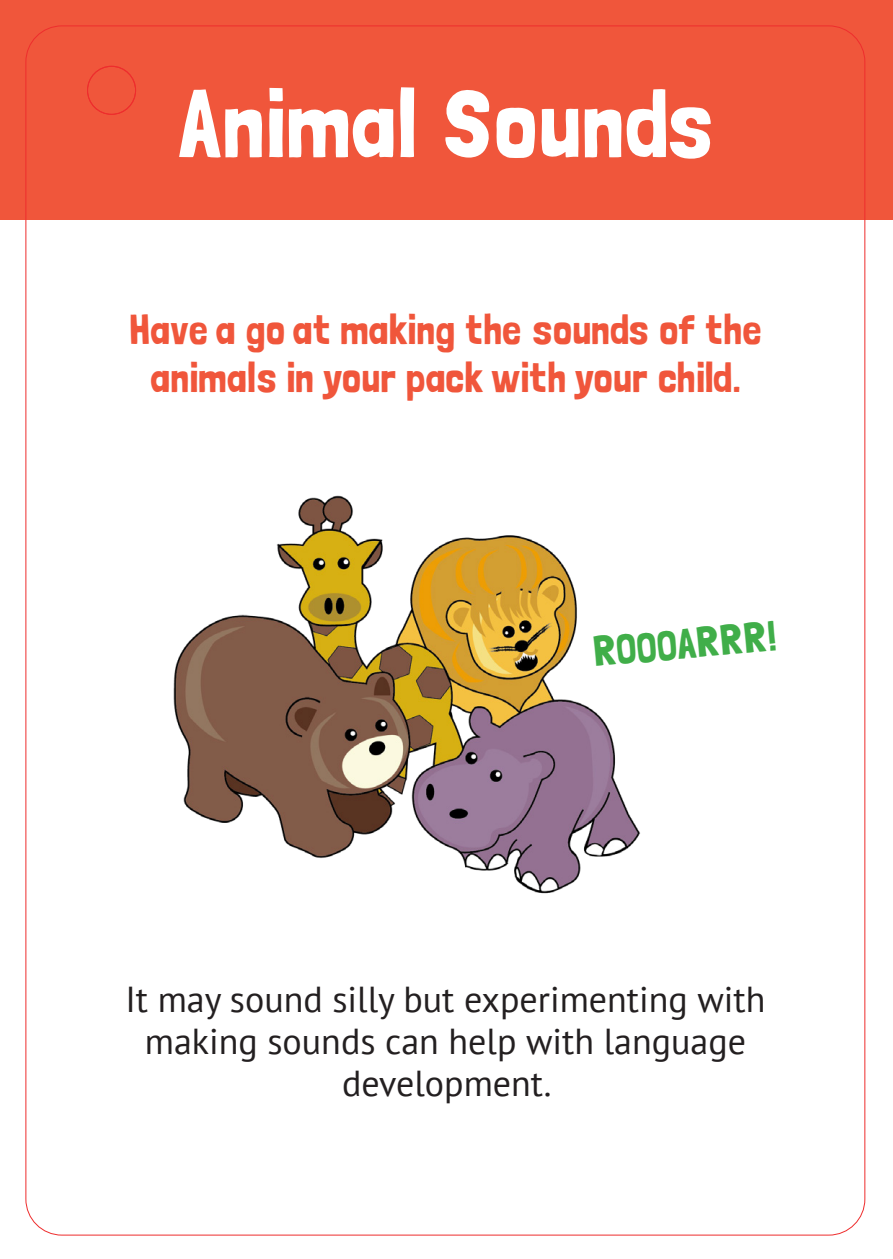
<style>
.page{position:relative;width:893px;height:1259px;background:#fff}
.page>*{position:absolute;margin:0;border:0;box-sizing:border-box;transform-origin:0 0}
.t1{font:96px "Londrina Solid";color:#fff}
.t2{font:42px/48px "Londrina Solid";color:#f0563b;text-align:center}
.t3{font:42px "Londrina Solid";color:#40ae49}
.t4{font:36px/42px "PT Sans";color:#231f20;text-align:center}
</style>
<div class="page">
<div style="left:0;top:0;width:893px;height:219px;background:#f0563b"></div>
<img style="left:173px;top:495px;width:467px;height:399px">
<div style="left:87px;top:66px;width:49px;height:49px;border:1px solid #ee2d2d;border-radius:50%"></div>
<p class="t1" style="left:178px;top:67px;width:537px">Animal Sounds</p>
<p class="t2" style="left:129px;top:304px;width:634px">Have a go at making the sounds of the animals in your pack with your child.</p>
<p class="t3" style="left:591px;top:627px;width:185px;rotate:-5deg">ROOOARRR!</p>
<p class="t4" style="left:125px;top:977px;width:641px">It may sound silly but experimenting with making sounds can help with language development.</p>
</div>
